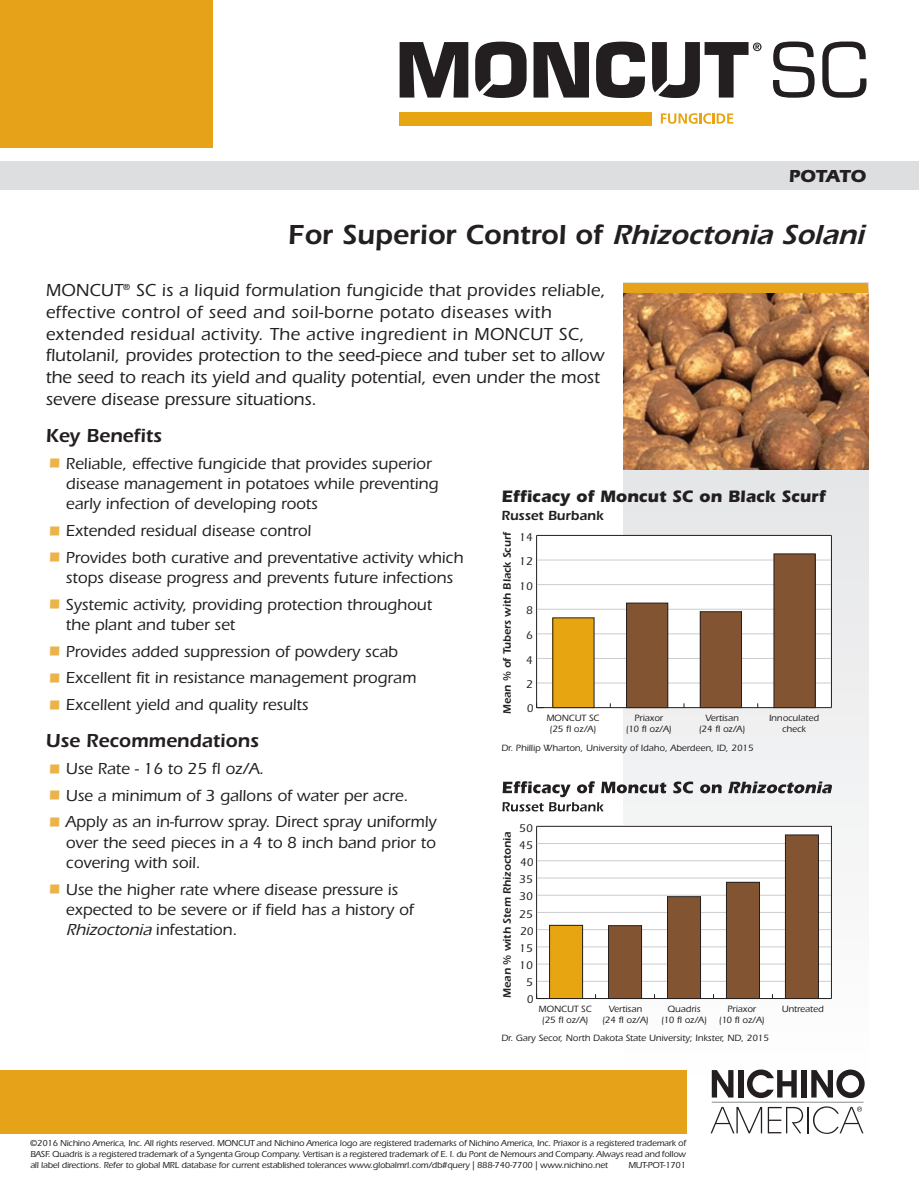
<style>
.page{position:relative;width:919px;height:1188px;background:#fff}
.page>*{position:absolute;margin:0;border:0;box-sizing:border-box;transform-origin:0 0}
.t1{font:600 28.5px "Itc Eras";color:#231f20}
.t2{font:600 19.5px "Itc Eras";color:#231f20}
.t3{font:500 18px/21.8px "Itc Eras";letter-spacing:.01em;color:#231f20}
.t4{font:700 18px "Itc Eras";color:#231f20}
.t5{font:700 17.1px "Itc Eras";color:#231f20}
.t6{font:500 16.5px/20.2px "Itc Eras";color:#231f20}
.t7{font:600 13.65px "Itc Eras";color:#231f20}
.t8{font:500 11.55px "Itc Eras";color:#231f20}
.t9{font:600 11.1px "Itc Eras";color:#231f20}
.t10{font:500 9.45px/11.1px "Itc Eras";color:#231f20;text-align:center}
.t11{font:500 9px/10.8px "Itc Eras";letter-spacing:-.02em;color:#231f20;text-align:justify}
.s1{font-style:italic}
.s2{font-size:30px;color:#ecb349}
</style>
<div class="page">
<svg style="left:623px;top:469px;width:245px;height:610px"></svg>
<img style="left:623px;top:293px;width:245px;height:176px">
<svg style="left:660px;top:113px;width:73px;height:11px"></svg>
<div style="left:399px;top:112px;width:253px;height:14px;background:#e7a512"></div>
<svg style="left:399px;top:42px;width:69px;height:56px"></svg>
<svg style="left:533px;top:42px;width:56px;height:56px"></svg>
<svg style="left:596px;top:42px;width:49px;height:56px"></svg>
<svg style="left:475px;top:42px;width:51px;height:56px"></svg>
<svg style="left:652px;top:42px;width:109px;height:56px"></svg>
<svg style="left:772px;top:42px;width:42px;height:56px"></svg>
<svg style="left:822px;top:42px;width:44px;height:56px"></svg>
<div style="left:0;top:161px;width:918px;height:29px;background:#dddee0"></div>
<div style="left:0;top:0;width:213px;height:148px;background:#e6a218"></div>
<div style="left:0;top:1070px;width:687px;height:64px;background:#e6a218"></div>
<svg style="left:711px;top:1070px;width:22px;height:27px"></svg>
<div style="left:738px;top:1070px;width:5px;height:27px;background:#231f20"></div>
<div style="left:801px;top:1070px;width:5px;height:27px;background:#231f20"></div>
<svg style="left:746px;top:1069px;width:50px;height:29px"></svg>
<svg style="left:811px;top:1069px;width:53px;height:29px"></svg>
<hr style="left:711px;top:1102px;width:152px;height:1px;background:#8a8c8f">
<svg style="left:710px;top:1106px;width:153px;height:28px"></svg>
<div style="left:623px;top:283px;width:245px;height:10px;background:#e6a218"></div>
<div style="left:536px;top:536px;width:295px;height:172px;background:#fff"></div>
<div style="left:536px;top:826px;width:295px;height:172px;background:#fff"></div>
<svg style="left:673px;top:781px;width:20px;height:12px"></svg>
<svg style="left:700px;top:784px;width:21px;height:9px"></svg>
<svg style="left:728px;top:781px;width:104px;height:12px"></svg>
<svg style="left:502px;top:781px;width:164px;height:30px"></svg>
<hr style="left:536px;top:707px;width:295px;height:1px;background:#231f20">
<hr style="left:830px;top:535px;width:1px;height:172px;background:#231f20">
<hr style="left:536px;top:535px;width:1px;height:172px;background:#231f20">
<hr style="left:537px;top:682px;width:293px;height:1px;background:#cbccce">
<hr style="left:537px;top:658px;width:293px;height:1px;background:#cbccce">
<hr style="left:537px;top:633px;width:293px;height:1px;background:#cbccce">
<hr style="left:537px;top:609px;width:293px;height:1px;background:#cbccce">
<hr style="left:537px;top:584px;width:293px;height:1px;background:#cbccce">
<hr style="left:537px;top:559px;width:293px;height:1px;background:#cbccce">
<hr style="left:536px;top:535px;width:295px;height:1px;background:#231f20">
<div style="left:552px;top:618px;width:42px;height:89px;background:#e7a512"></div>
<div style="left:552px;top:617px;width:42px;height:91px;border:1px solid #231f20"></div>
<div style="left:626px;top:603px;width:41px;height:104px;background:#835431"></div>
<div style="left:626px;top:603px;width:42px;height:105px;border:1px solid #231f20"></div>
<div style="left:700px;top:612px;width:41px;height:95px;background:#835431"></div>
<div style="left:700px;top:611px;width:41px;height:97px;border:1px solid #231f20"></div>
<div style="left:773px;top:554px;width:42px;height:153px;background:#835431"></div>
<div style="left:773px;top:554px;width:42px;height:154px;border:1px solid #231f20"></div>
<hr style="left:536px;top:998px;width:295px;height:1px;background:#231f20">
<hr style="left:830px;top:826px;width:1px;height:172px;background:#231f20">
<hr style="left:536px;top:826px;width:1px;height:172px;background:#231f20">
<hr style="left:537px;top:981px;width:293px;height:1px;background:#cbccce">
<hr style="left:537px;top:963px;width:293px;height:1px;background:#cbccce">
<hr style="left:537px;top:946px;width:293px;height:1px;background:#cbccce">
<hr style="left:537px;top:929px;width:293px;height:1px;background:#cbccce">
<hr style="left:537px;top:912px;width:293px;height:1px;background:#cbccce">
<hr style="left:537px;top:895px;width:293px;height:1px;background:#cbccce">
<hr style="left:537px;top:877px;width:293px;height:1px;background:#cbccce">
<hr style="left:537px;top:860px;width:293px;height:1px;background:#cbccce">
<hr style="left:536px;top:843px;width:294px;height:1px;background:#cbccce">
<hr style="left:536px;top:826px;width:295px;height:1px;background:#231f20">
<div style="left:549px;top:925px;width:33px;height:73px;background:#e7a512"></div>
<div style="left:549px;top:925px;width:33px;height:73px;border:1px solid #231f20"></div>
<div style="left:608px;top:925px;width:33px;height:73px;background:#835431"></div>
<div style="left:608px;top:925px;width:33px;height:73px;border:1px solid #231f20"></div>
<div style="left:667px;top:896px;width:33px;height:102px;background:#835431"></div>
<div style="left:667px;top:896px;width:33px;height:102px;border:1px solid #231f20"></div>
<div style="left:726px;top:882px;width:33px;height:116px;background:#835431"></div>
<div style="left:726px;top:882px;width:33px;height:116px;border:1px solid #231f20"></div>
<div style="left:785px;top:835px;width:33px;height:163px;background:#835431"></div>
<div style="left:785px;top:835px;width:33px;height:163px;border:1px solid #231f20"></div>
<p class="t4" style="left:788px;top:169px;width:79px">POTATO</p>
<h1 class="t1" style="left:288px;top:224px;width:582px">For Superior Control of <span class="s1">Rhizoctonia Solani</span></h1>
<p class="t3" style="left:46px;top:281px;width:561px">MONCUT<sup>®</sup> SC is a liquid formulation fungicide that provides reliable, effective control of seed and soil-borne potato diseases with extended residual activity. The active ingredient in MONCUT SC, flutolanil, provides protection to the seed-piece and tuber set to allow the seed to reach its yield and quality potential, even under the most severe disease pressure situations.</p>
<p class="t2" style="left:46px;top:429px;width:117px">Key Benefits</p>
<p class="t6" style="left:66px;top:455px;width:374px;text-indent:-20px"><span class="s2">•</span> Reliable, effective fungicide that provides superior disease management in potatoes while preventing early infection of developing roots</p>
<p class="t6" style="left:46px;top:522px;width:267px"><span class="s2">•</span> Extended residual disease control</p>
<p class="t6" style="left:46px;top:549px;width:419px;text-align:center"><span class="s2">•</span> Provides both curative and preventative activity which stops disease progress and prevents future infections</p>
<p class="t6" style="left:66px;top:596px;width:367px;text-indent:-20px"><span class="s2">•</span> Systemic activity, providing protection throughout the plant and tuber set</p>
<p class="t6" style="left:46px;top:643px;width:354px"><span class="s2">•</span> Provides added suppression of powdery scab</p>
<p class="t6" style="left:46px;top:669px;width:372px"><span class="s2">•</span> Excellent fit in resistance management program</p>
<p class="t6" style="left:46px;top:696px;width:264px"><span class="s2">•</span> Excellent yield and quality results</p>
<p class="t2" style="left:46px;top:734px;width:215px">Use Recommendations</p>
<p class="t6" style="left:46px;top:760px;width:220px"><span class="s2">•</span> Use Rate - 16 to 25 fl oz/A.</p>
<p class="t6" style="left:46px;top:787px;width:364px"><span class="s2">•</span> Use a minimum of 3 gallons of water per acre.</p>
<p class="t6" style="left:66px;top:813px;width:372px;text-align:justify;text-indent:-20px"><span class="s2">•</span> Apply as an in-furrow spray. Direct spray uniformly over the seed pieces in a 4 to 8 inch band prior to covering with soil.</p>
<p class="t6" style="left:66px;top:881px;width:349px;text-indent:-20px"><span class="s2">•</span> Use the higher rate where disease pressure is expected to be severe or if field has a history of<br><span class="s1">Rhizoctonia</span>infestation.</p>
<p class="t5" style="left:501px;top:490px;width:326px">Efficacy of Moncut SC on Black Scurf</p>
<p class="t7" style="left:501px;top:511px;width:104px">Russet Burbank</p>
<p class="t9" style="left:503px;top:714px;width:183px;rotate:-90deg">Mean % of Tubers with Black Scurf</p>
<p class="t8" style="left:519px;top:533px;width:15px">14</p>
<p class="t8" style="left:519px;top:557px;width:15px">12</p>
<p class="t8" style="left:519px;top:582px;width:15px">10</p>
<p class="t8" style="left:526px;top:607px;width:8px">8</p>
<p class="t8" style="left:526px;top:631px;width:8px">6</p>
<p class="t8" style="left:526px;top:656px;width:8px">4</p>
<p class="t8" style="left:526px;top:680px;width:8px">2</p>
<p class="t8" style="left:527px;top:704px;width:8px">0</p>
<p class="t10" style="left:546px;top:713px;width:55px">MONCUT SC (25 fl oz/A)</p>
<p class="t10" style="left:698px;top:713px;width:48px">Vertisan (24 fl oz/A)</p>
<p class="t10" style="left:625px;top:713px;width:47px">Priaxor<br>(10 fl oz/A)</p>
<p class="t10" style="left:768px;top:713px;width:51px">Innoculated check</p>
<p class="t10" style="left:501px;top:743px;width:254px">Dr. Phillip Wharton, University of Idaho, Aberdeen, ID, 2015</p>
<p class="t8" style="left:519px;top:824px;width:15px">50</p>
<p class="t9" style="left:503px;top:997px;width:168px;rotate:-90deg">Mean % with Stem Rhizoctonia</p>
<p class="t8" style="left:519px;top:841px;width:15px">45</p>
<p class="t8" style="left:520px;top:858px;width:15px">40</p>
<p class="t8" style="left:519px;top:875px;width:15px">35</p>
<p class="t8" style="left:519px;top:892px;width:15px">30</p>
<p class="t8" style="left:519px;top:910px;width:15px">25</p>
<p class="t8" style="left:520px;top:927px;width:15px">20</p>
<p class="t8" style="left:519px;top:944px;width:15px">15</p>
<p class="t8" style="left:519px;top:961px;width:15px">10</p>
<p class="t8" style="left:526px;top:979px;width:8px">5</p>
<p class="t8" style="left:527px;top:995px;width:8px">0</p>
<p class="t10" style="left:538px;top:1004px;width:55px">MONCUT SC (25 fl oz/A)</p>
<p class="t10" style="left:661px;top:1004px;width:47px">Quadris (10 fl oz/A)</p>
<p class="t10" style="left:602px;top:1004px;width:48px">Vertisan (24 fl oz/A)</p>
<p class="t10" style="left:727px;top:1004px;width:30px">Priaxor</p>
<p class="t10" style="left:781px;top:1004px;width:44px">Untreated</p>
<p class="t10" style="left:718px;top:1015px;width:47px">(10 fl oz/A)</p>
<p class="t10" style="left:501px;top:1033px;width:269px">Dr. Gary Secor, North Dakota State University; Inkster, ND, 2015</p>
<p class="t11" style="left:30px;top:1138px;width:657px">©2016 Nichino America, Inc. All rights reserved. MONCUT and Nichino America logo are registered trademarks of Nichino America, Inc. Priaxor is a registered trademark of BASF. Quadris is a registered trademark of a Syngenta Group Company. Vertisan is a registered trademark of E. I. du Pont de Nemours and Company. Always read and follow all label directions. Refer to global MRL database for current established tolerances www.globalmrl.com/db#query | 888-740-7700 | www.nichino.net</p>
<p class="t11" style="left:628px;top:1160px;width:59px">MUT-POT-1701</p>
</div>
